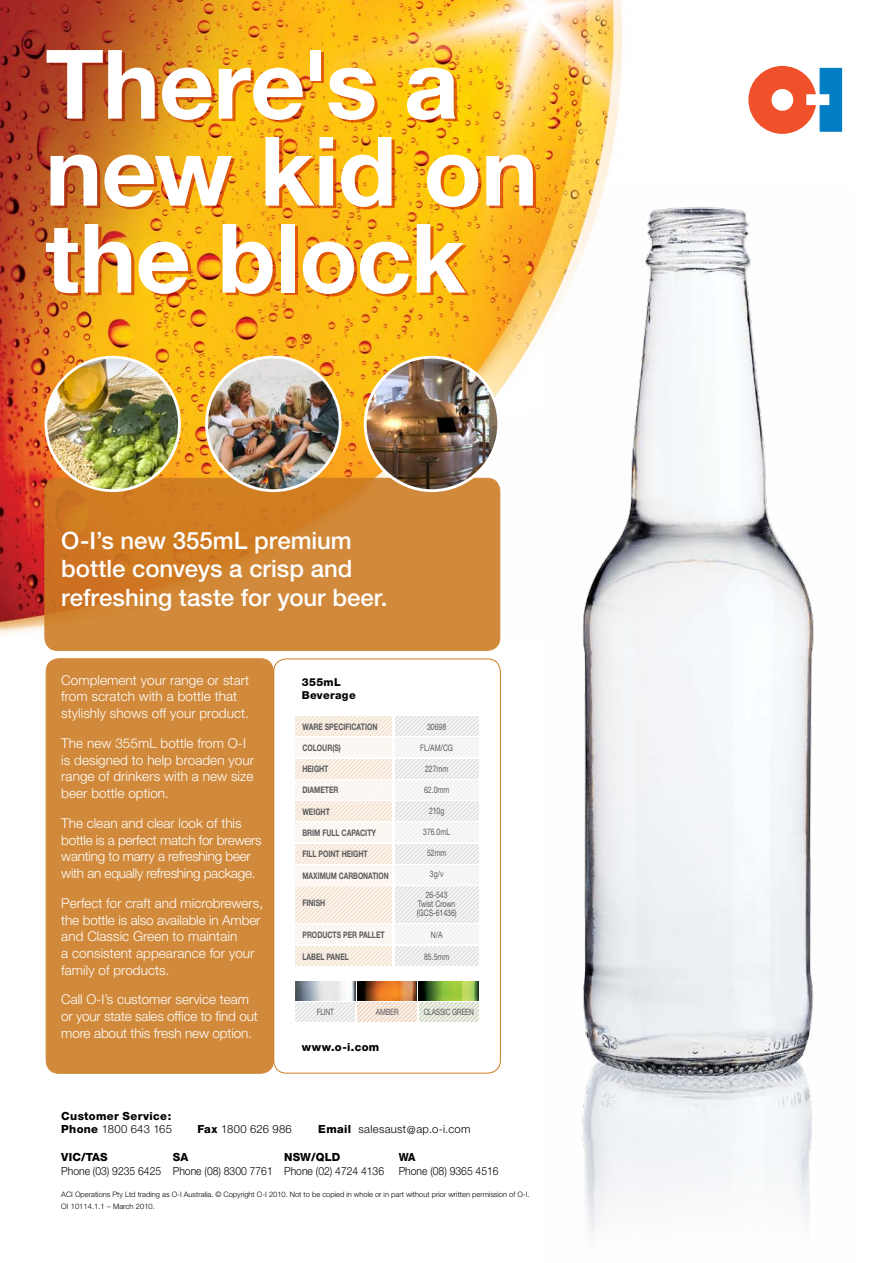
<style>
.page{position:relative;width:893px;height:1263px;background:#fff}
.page>*{position:absolute;margin:0;border:0;box-sizing:border-box;transform-origin:0 0}
.t1{font:700 96px/87px "Helvetica Neue";letter-spacing:-.005em;color:#fff}
.t2{font:500 24px/28.5px "Helvetica Neue";color:#fff}
.t3{font:300 13.5px/16.8px "Helvetica Neue";color:#fff}
.t4{font:300 13.5px/16.8px "Helvetica Neue";letter-spacing:-.02em;color:#fff}
.t5{font:300 11.25px "Helvetica Neue";color:#000;scale:.92 1}
.t6{font:800 11.25px/13.5px "Helvetica Neue";letter-spacing:.025em;color:#000}
.t7{font:300 11.25px "Helvetica Neue";letter-spacing:.03em;color:#000}
.t8{font:800 11.25px "Helvetica Neue";letter-spacing:.025em;color:#000;scale:.92 1}
.t9{font:800 10.95px/13.5px "Helvetica Neue";letter-spacing:.03em;color:#000}
.t10{font:700 9px "Helvetica Neue";color:#58595b;scale:.76 1}
.t11{font:9px/9px "Helvetica Neue";color:#58595b;text-align:center;scale:.76 1}
.t12{font:700 9px "Helvetica Neue";color:#58595b;scale:.75 1}
.t13{font:8.7px "Helvetica Neue";letter-spacing:-.025em;color:#58595b;scale:.76 1}
.t14{font:300 7.5px/12px "Helvetica Neue";color:#000}
.s1{font-weight:300}
.s2{font-weight:800}
</style>
<div class="page">
<div style="left:273px;top:659px;width:228px;height:414px;border:1px solid #cc7b22;border-radius:13px"></div>
<img style="left:0;top:0;width:623px;height:637px">
<svg style="left:45px;top:478px;width:455px;height:172px;background:#d08331"></svg>
<div style="left:45px;top:478px;width:455px;height:173px;border:1px solid #cc7b22;border-radius:13px"></div>
<div style="left:46px;top:659px;width:227px;height:414px;background:#d18a3b;border-radius:13px"></div>
<div style="left:46px;top:658px;width:228px;height:415px;border:1px solid #cc7b22;border-radius:13px"></div>
<svg style="left:748px;top:66px;width:94px;height:68px"></svg>
<img style="left:46px;top:357px;width:133px;height:134px;border-radius:67px">
<div style="left:45px;top:356px;width:136px;height:136px;border:3px solid #fff;border-radius:50%"></div>
<img style="left:207px;top:357px;width:133px;height:134px;border-radius:67px">
<div style="left:205px;top:356px;width:137px;height:136px;border:3px solid #fff;border-radius:50%"></div>
<img style="left:365px;top:357px;width:134px;height:134px;border-radius:67px">
<div style="left:364px;top:356px;width:136px;height:136px;border:3px solid #fff;border-radius:50%"></div>
<img style="left:544px;top:186px;width:270px;height:1049px">
<svg style="left:295px;top:716px;width:184px;height:249px"></svg>
<img style="left:419px;top:981px;width:60px;height:19px">
<img style="left:357px;top:981px;width:59px;height:19px">
<svg style="left:295px;top:1003px;width:184px;height:19px"></svg>
<img style="left:295px;top:981px;width:60px;height:19px">
<h1 class="t1" style="left:45px;top:39px;width:494px">THERE'S A<br>NEW KID ON<br>THE BLOCK</h1>
<h2 class="t2" style="left:61px;top:526px;width:328px">O-I’s new 355mL premium bottle conveys a crisp and refreshing taste for your beer.</h2>
<p class="t3" style="left:61px;top:671px;width:189px">Complement your range or start from scratch with a bottle that stylishly shows off your product.</p>
<p class="t3" style="left:61px;top:734px;width:194px">The new 355mL bottle from O-I is designed to help broaden your range of drinkers with a new size beer bottle option.</p>
<p class="t4" style="left:61px;top:814px;width:202px">The clean and clear look of this bottle is a perfect match for brewers wanting to marry a refreshing beer with an equally refreshing package.</p>
<p class="t3" style="left:61px;top:894px;width:203px">Perfect for craft and microbrewers, the bottle is also available in Amber and Classic Green to maintain<br>a consistent appearance for your family of products.</p>
<p class="t3" style="left:61px;top:991px;width:198px">Call O-I’s customer service team or your state sales office to find out more about this fresh new option.</p>
<p class="t9" style="left:302px;top:675px;width:55px">355mL<br>Beverage</p>
<p class="t10" style="left:302px;top:721px;width:100px">WARE SPECIFICATION</p>
<p class="t10" style="left:302px;top:742px;width:52px">COLOUR(S)</p>
<p class="t10" style="left:302px;top:763px;width:29px">HEIGHT</p>
<p class="t10" style="left:302px;top:785px;width:49px">DIAMETER</p>
<p class="t10" style="left:302px;top:806px;width:31px">WEIGHT</p>
<p class="t10" style="left:302px;top:827px;width:98px">BRIM FULL CAPACITY</p>
<p class="t10" style="left:302px;top:848px;width:81px">FILL POINT HEIGHT</p>
<p class="t12" style="left:302px;top:870px;width:117px">MAXIMUM CARBONATION</p>
<p class="t10" style="left:302px;top:897px;width:25px">FINISH</p>
<p class="t10" style="left:302px;top:929px;width:107px">PRODUCTS PER PALLET</p>
<p class="t10" style="left:302px;top:951px;width:63px">LABEL PANEL</p>
<p class="t11" style="left:427px;top:722px;width:27px">30698</p>
<p class="t11" style="left:420px;top:743px;width:45px">FL/AM/CG</p>
<p class="t11" style="left:425px;top:764px;width:32px">227mm</p>
<p class="t11" style="left:424px;top:785px;width:35px">62.0mm</p>
<p class="t11" style="left:429px;top:806px;width:22px">210g</p>
<p class="t11" style="left:423px;top:827px;width:37px">376.0mL</p>
<p class="t11" style="left:427px;top:848px;width:27px">52mm</p>
<p class="t11" style="left:430px;top:869px;width:19px">3g/v</p>
<p class="t11" style="left:417px;top:890px;width:54px">26-543<br>Twist Crown (GCS-61436)</p>
<p class="t11" style="left:431px;top:930px;width:17px">N/A</p>
<p class="t11" style="left:424px;top:952px;width:35px">85.5mm</p>
<p class="t13" style="left:317px;top:1007px;width:18px">Flint</p>
<p class="t13" style="left:376px;top:1007px;width:31px">Am ber</p>
<p class="t13" style="left:424px;top:1007px;width:13px">Class</p>
<p class="t13" style="left:444px;top:1007px;width:39px">ic Green</p>
<p class="t6" style="left:302px;top:1041px;width:79px">www.o-i.com</p>
<p class="t6" style="left:61px;top:1109px;width:112px">Customer Service:<br>Phone <span class="s1">1800 643 165</span></p>
<p class="t7" style="left:197px;top:1122px;width:96px"><span class="s2">Fax</span> 1800 626 986</p>
<p class="t7" style="left:318px;top:1122px;width:154px"><span class="s2">Email</span> salesaust@ap.o-i.com</p>
<p class="t6" style="left:61px;top:1150px;width:48px">VIC/TAS</p>
<p class="t5" style="left:61px;top:1164px;width:110px">Phone (03) 9235 6425</p>
<p class="t6" style="left:173px;top:1150px;width:17px">SA</p>
<p class="t5" style="left:173px;top:1164px;width:110px">Phone (08) 8300 7761</p>
<p class="t6" style="left:284px;top:1150px;width:58px">NSW/QLD</p>
<p class="t5" style="left:284px;top:1164px;width:110px">Phone (02) 4724 4136</p>
<p class="t8" style="left:399px;top:1151px;width:20px">WA</p>
<p class="t5" style="left:399px;top:1164px;width:110px">Phone (08) 9365 4516</p>
<p class="t14" style="left:61px;top:1188px;width:470px">ACI Operations Pty Ltd trading as O-I Australia. © Copyright O-I 2010. Not to be copied in whole or in part without prior written permission of O-I.<br>OI 10114.1.1 – March 2010.</p>
</div>
